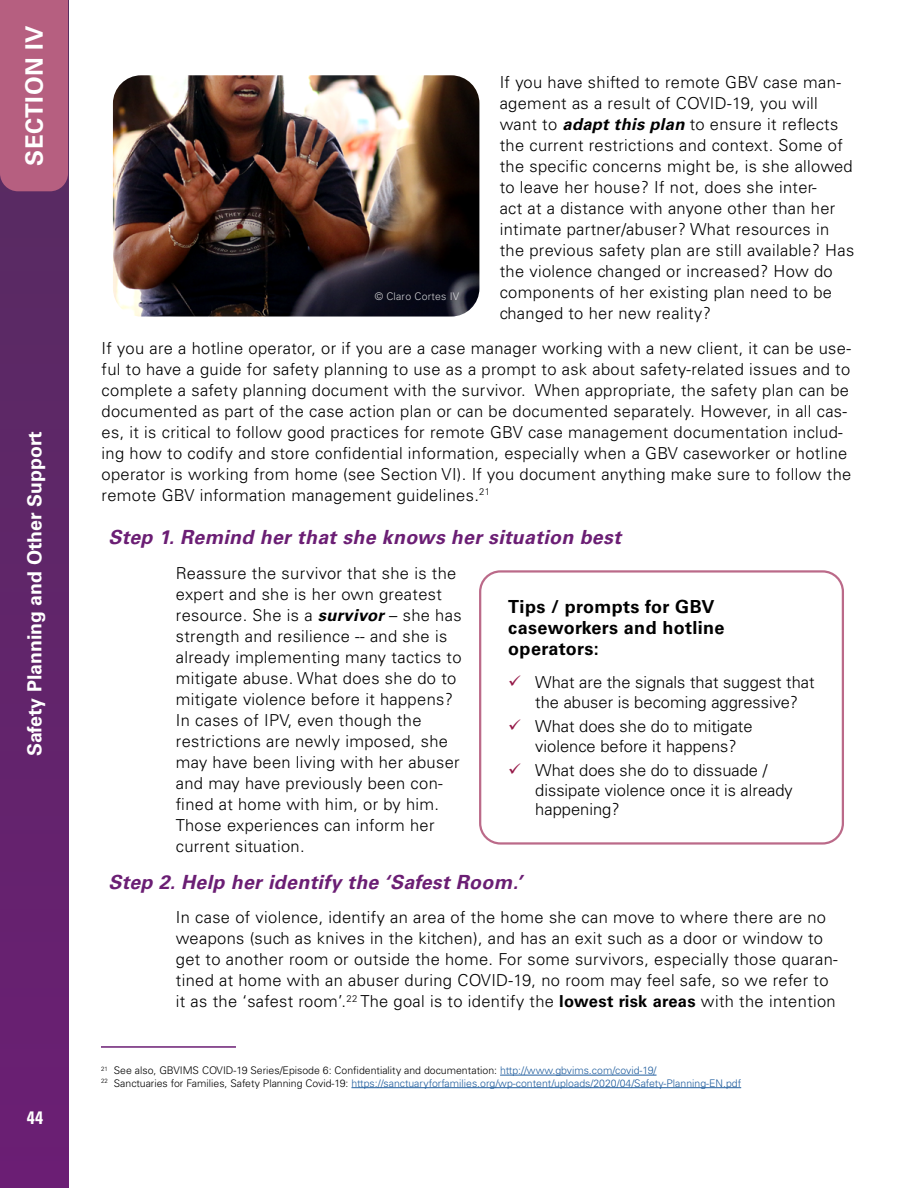
<style>
.page{position:relative;width:918px;height:1188px;background:#fff}
.page>*{position:absolute;margin:0;border:0;box-sizing:border-box;transform-origin:0 0}
.t1{font:700 24px "Univers LT Std";letter-spacing:.02em;color:#fff}
.t2{font:italic 700 19.5px "Univers LT Std";letter-spacing:.02em;color:#6b1e74}
.t3{font:700 19.5px "Univers LT Std";color:#fff}
.t4{font:700 18px/21px "Univers LT Std";letter-spacing:.02em;color:#000}
.t5{font:700 condensed 18px "Univers LT Std";color:#fff}
.t6{font:300 16.5px/21px "Univers LT Std";letter-spacing:.02em;color:#000}
.t7{font:300 16.5px/19.8px "Univers LT Std";color:#000}
.t8{font:300 10.5px/12.6px "Univers LT Std";color:#000}
.t9{font:300 10.5px "Univers LT Std";letter-spacing:.02em;color:#fff}
.s1{font-weight:700;font-style:italic}
.s2{font-weight:700}
.s3{color:#215e9e}
</style>
<div class="page">
<div style="left:0;top:0;width:68px;height:1188px;background:#62246b"></div>
<div style="left:0;top:0;width:68px;height:191px;background:#b65f80"></div>
<div style="left:479px;top:570px;width:365px;height:275px;border:2px solid #bb6a89;border-radius:20px"></div>
<hr style="left:500px;top:1075px;width:157px;height:1px;background:#215e9e">
<hr style="left:351px;top:1087px;width:390px;height:1px;background:#215e9e">
<img style="left:113px;top:75px;width:366px;height:242px">
<hr style="left:101px;top:1046px;width:135px;height:2px;background:#6b1e74">
<h1 class="t1" style="left:20px;top:166px;width:142px;rotate:-90deg">SECTION IV</h1>
<p class="t3" style="left:23px;top:756px;width:326px;rotate:-90deg">Safety Planning and Other Support</p>
<p class="t5" style="left:27px;top:1106px;width:18px">44</p>
<p class="t6" style="left:500px;top:72px;width:356px">If you have shifted to remote GBV case man&shy;agement as a result of COVID-19, you will want to <span class="s1">adapt this plan</span> to ensure it reflects the current restrictions and context. Some of the specific concerns might be, is she allowed to leave her house? If not, does she inter-<br>act at a distance with anyone other than her intimate partner/abuser? What resources in the previous safety plan are still available? Has the violence changed or increased? How do components of her existing plan need to be changed to her new reality?</p>
<p class="t6" style="left:102px;top:338px;width:751px">If you are a hotline operator, or if you are a case manager working with a new client, it can be use&shy;ful to have a guide for safety planning to use as a prompt to ask about safety-related issues and to complete a safety planning document with the survivor. When appropriate, the safety plan can be documented as part of the case action plan or can be documented separately. However, in all cas&shy;es, it is critical to follow good practices for remote GBV case management documentation includ&shy;ing how to codify and store confidential information, especially when a GBV caseworker or hotline operator is working from home (see Section VI). If you document anything make sure to follow the remote GBV information management guidelines.<sup>21</sup></p>
<p class="t2" style="left:108px;top:526px;width:514px">Step 1. Remind her that she knows her situation best</p>
<p class="t6" style="left:176px;top:563px;width:287px">Reassure the survivor that she is the expert and she is her own greatest resource. She is a <span class="s1">survivor</span> – she has strength and resilience -- and she is already implementing many tactics to mitigate abuse. What does she do to mitigate violence before it happens?<br>In cases of IPV, even though the restrictions are newly imposed, she may have been living with her abuser and may have previously been con&shy;fined at home with him, or by him.<br>Those experiences can inform her current situation.</p>
<p class="t2" style="left:108px;top:871px;width:415px">Step 2. Help her identify the ‘Safest Room.’</p>
<p class="t6" style="left:176px;top:907px;width:663px">In case of violence, identify an area of the home she can move to where there are no weapons (such as knives in the kitchen), and has an exit such as a door or window to get to another room or outside the home. For some survivors, especially those quaran&shy;tined at home with an abuser during COVID-19, no room may feel safe, so we refer to it as the ‘safest room’.<sup>22</sup> The goal is to identify the <span class="s2">lowest risk areas</span> with the intention</p>
<p class="t9" style="left:375px;top:290px;width:86px">© Claro Cortes IV</p>
<p class="t4" style="left:508px;top:596px;width:218px">Tips / prompts for GBV caseworkers and hotline operators:</p>
<p class="t7" style="left:535px;top:672px;width:281px">What are the signals that suggest that the abuser is becoming aggressive?</p>
<p class="t7" style="left:535px;top:716px;width:219px">What does she do to mitigate violence before it happens?</p>
<p class="t7" style="left:535px;top:760px;width:259px">What does she do to dissuade / dissipate violence once it is already happening?</p>
<p class="t8" style="left:101px;top:1064px;width:641px"><sup>21</sup> See also, GBVIMS COVID-19 Series/Episode 6: Confidentiality and documentation: <span class="s3">http://www.gbvims.com/covid-19/<br></span><sup>22</sup> Sanctuaries for Families, Safety Planning Covid-19: <span class="s3">https://sanctuaryforfamilies.org/wp-content/uploads/2020/04/Safety-Planning-EN.pdf</span></p>
</div>
